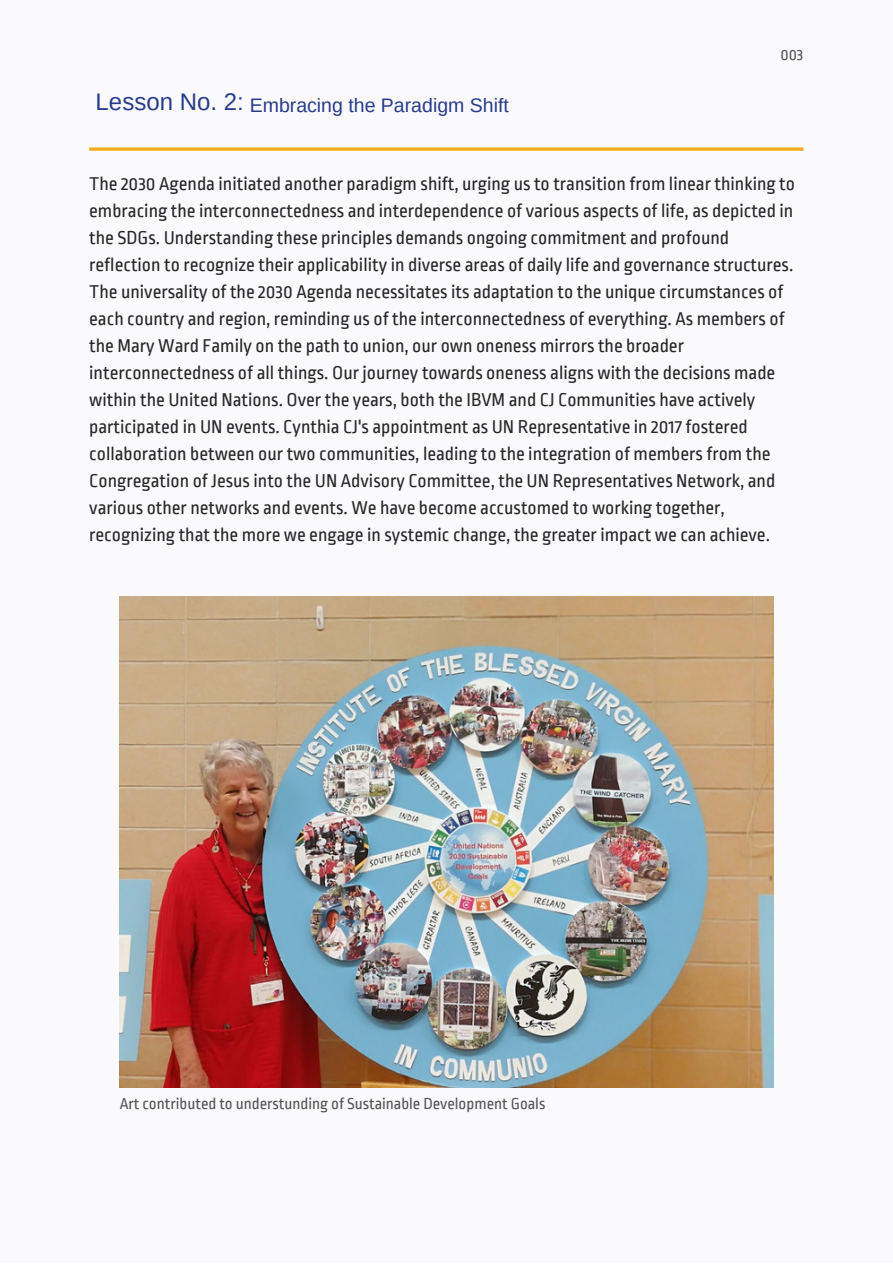
<style>
.page{position:relative;width:893px;height:1264px;background:#fff}
.page>*{position:absolute;margin:0;border:0;box-sizing:border-box;transform-origin:0 0}
.t1{font:24px "Arimo";color:#273b8a}
.t2{font:19.5px/27px "Ropa Sans";color:#272727}
.t3{font:19.5px "Arimo";color:#273b8a}
.t4{font:16.65px "Ropa Sans";color:#555}
</style>
<div class="page">
<div style="left:0;top:0;width:892px;height:1262px;background:#faf9fb"></div>
<svg style="left:89px;top:147px;width:714px;height:4px;background:#f3b742"></svg>
<img style="left:120px;top:597px;width:653px;height:490px">
<p class="t1" style="left:96px;top:89px;width:150px">Lesson No. 2:</p>
<p class="t3" style="left:250px;top:95px;width:260px">Embracing the Paradigm Shift</p>
<p class="t4" style="left:780px;top:46px;width:25px">003</p>
<p class="t2" style="left:89px;top:171px;width:707px">The 2030 Agenda initiated another paradigm shift, urging us to transition from linear thinking to embracing the interconnectedness and interdependence of various aspects of life, as depicted in the SDGs. Understanding these principles demands ongoing commitment and profound reflection to recognize their applicability in diverse areas of daily life and governance structures.<br>The universality of the 2030 Agenda necessitates its adaptation to the unique circumstances of each country and region, reminding us of the interconnectedness of everything. As members of the Mary Ward Family on the path to union, our own oneness mirrors the broader interconnectedness of all things. Our journey towards oneness aligns with the decisions made within the United Nations. Over the years, both the IBVM and CJ Communities have actively participated in UN events. Cynthia CJ's appointment as UN Representative in 2017 fostered collaboration between our two communities, leading to the integration of members from the Congregation of Jesus into the UN Advisory Committee, the UN Representatives Network, and various other networks and events. We have become accustomed to working together, recognizing that the more we engage in systemic change, the greater impact we can achieve.</p>
<p class="t4" style="left:120px;top:1094px;width:427px">Art contributed to understunding of Sustainable Development Goals</p>
</div>
